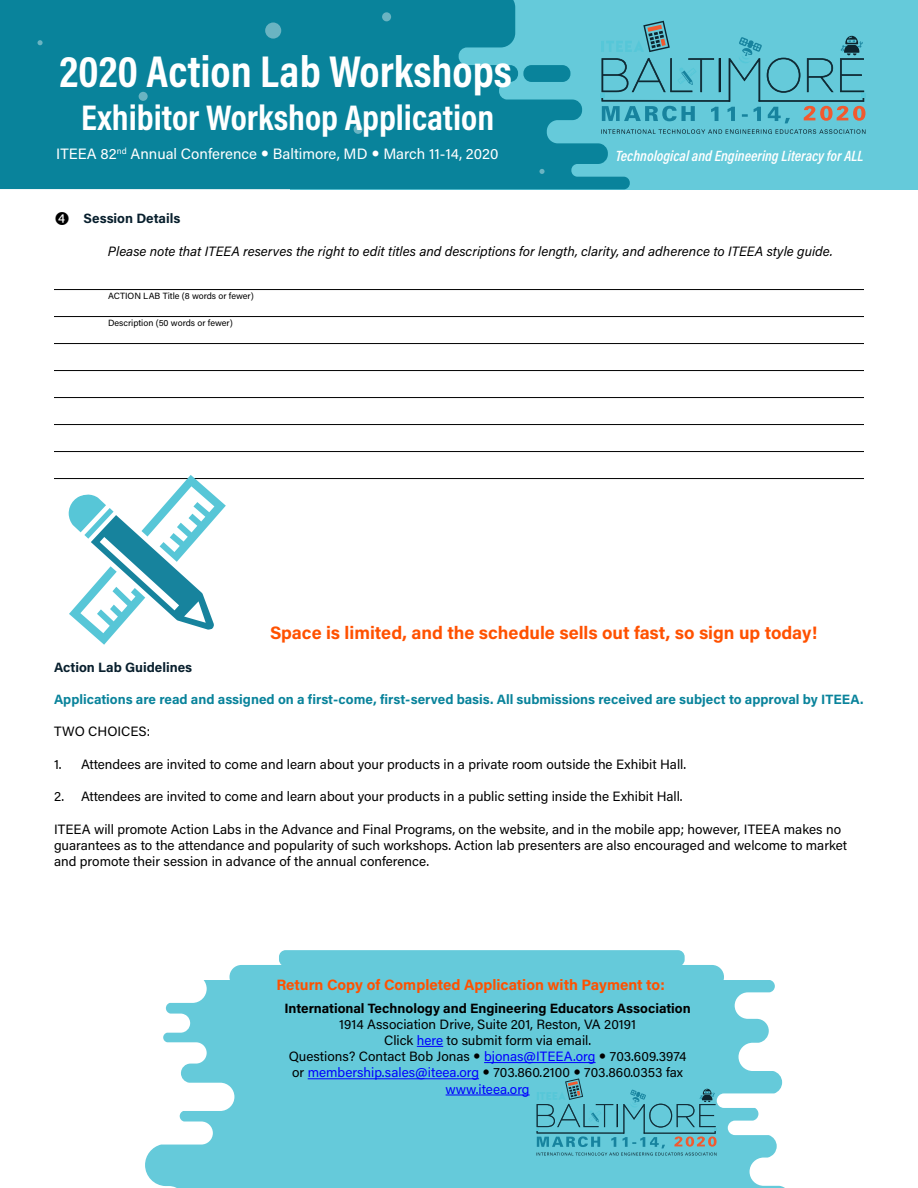
<style>
.page{position:relative;width:918px;height:1188px;background:#fff}
.page>*{position:absolute;margin:0;border:0;box-sizing:border-box;transform-origin:0 0}
.t1{font:700 45px "Acumin Pro Cond";color:#fff}
.t2{font:700 36px "Acumin Pro Cond";color:#fff}
.t3{font:700 18px "Acumin Pro";color:#ff5100}
.t4{font:15px "Acumin Pro";color:#fff}
.t5{font:700 15px "Acumin Pro";color:#ff5100}
.t6{font:italic 600 15px "Acumin Pro Cond";color:#fff}
.t7{font:13.5px/16.2px "Acumin Pro";color:#000}
.t8{font:700 13.5px "Acumin Pro";color:#09839b}
.t9{font:italic 13.5px "Acumin Pro";color:#000}
.t10{font:700 13.5px "Acumin Pro";color:#000}
.t11{font:700 13.5px "Acumin Pro";color:#081f2d}
.t12{font:9px "Acumin Pro";color:#000}
.s1{color:#00f}
</style>
<div class="page">
<div style="left:291px;top:0;width:627px;height:189px;background:#65cada"></div>
<svg style="left:0;top:0;width:630px;height:189px;background:#138aa1"></svg>
<svg style="left:601px;top:129px;width:264px;height:5px"></svg>
<svg style="left:600px;top:21px;width:265px;height:102px"></svg>
<svg style="left:265px;top:23px;width:16px;height:16px"></svg>
<div style="left:139px;top:92px;width:9px;height:9px;background:#6ab4c2;border-radius:50%"></div>
<div style="left:354px;top:125px;width:9px;height:9px;background:#6ab4c2;border-radius:50%"></div>
<div style="left:382px;top:12px;width:9px;height:9px;background:#6ab4c2;border-radius:50%"></div>
<svg style="left:539px;top:169px;width:6px;height:5px"></svg>
<svg style="left:38px;top:40px;width:5px;height:5px"></svg>
<hr style="left:54px;top:289px;width:810px;height:1px;background:#000">
<hr style="left:54px;top:316px;width:810px;height:1px;background:#000">
<hr style="left:54px;top:343px;width:810px;height:1px;background:#000">
<hr style="left:54px;top:370px;width:810px;height:1px;background:#000">
<hr style="left:54px;top:397px;width:810px;height:1px;background:#000">
<hr style="left:54px;top:424px;width:810px;height:1px;background:#000">
<hr style="left:54px;top:451px;width:810px;height:1px;background:#000">
<hr style="left:54px;top:478px;width:810px;height:1px;background:#000">
<svg style="left:68px;top:475px;width:158px;height:170px"></svg>
<svg style="left:145px;top:950px;width:640px;height:238px;fill:#65cada"></svg>
<svg style="left:417px;top:1046px;width:26px;height:1px"></svg>
<hr style="left:484px;top:1062px;width:112px;height:1px;background:#00f">
<hr style="left:308px;top:1078px;width:171px;height:1px;background:#00f">
<hr style="left:446px;top:1095px;width:84px;height:1px;background:#00f">
<svg style="left:262px;top:150px;width:6px;height:6px"></svg>
<svg style="left:373px;top:150px;width:5px;height:6px"></svg>
<svg style="left:474px;top:1054px;width:6px;height:5px"></svg>
<svg style="left:600px;top:1054px;width:5px;height:5px"></svg>
<svg style="left:484px;top:1070px;width:5px;height:5px"></svg>
<svg style="left:536px;top:1070px;width:181px;height:86px;background:#5cb8c7"></svg>
<h1 class="t1" style="left:59px;top:42px;width:454px">2020 Action Lab Workshops</h1>
<h2 class="t2" style="left:81px;top:94px;width:415px">Exhibitor Workshop Application</h2>
<p class="t4" style="left:56px;top:143px;width:444px">ITEEA 82<sup>nd</sup> Annual Conference Baltimore, MD March 11-14, 2020</p>
<p class="t6" style="left:616px;top:146px;width:249px">Technological and Engineering Literacy for ALL</p>
<p class="t11" style="left:84px;top:209px;width:98px">Session Details</p>
<p class="t9" style="left:108px;top:242px;width:726px">Please note that ITEEA reserves the right to edit titles and descriptions for length, clarity, and adherence to ITEEA style guide.</p>
<p class="t12" style="left:108px;top:290px;width:147px">ACTION LAB Title (8 words or fewer)</p>
<p class="t12" style="left:108px;top:317px;width:126px">Description (50 words or fewer)</p>
<h3 class="t3" style="left:270px;top:620px;width:549px">Space is limited, and the schedule sells out fast, so sign up today!</h3>
<p class="t11" style="left:54px;top:657px;width:140px">Action Lab Guidelines</p>
<p class="t8" style="left:54px;top:690px;width:811px">Applications are read and assigned on a first-come, first-served basis. All submissions received are subject to approval by ITEEA.</p>
<p class="t7" style="left:54px;top:723px;width:98px">TWO CHOICES:</p>
<p class="t7" style="left:54px;top:755px;width:634px">1. Attendees are invited to come and learn about your products in a private room outside the Exhibit Hall.</p>
<p class="t7" style="left:54px;top:788px;width:630px">2. Attendees are invited to come and learn about your products in a public setting inside the Exhibit Hall.</p>
<p class="t7" style="left:54px;top:820px;width:795px">ITEEA will promote Action Labs in the Advance and Final Programs, on the website, and in the mobile app; however, ITEEA makes no guarantees as to the attendance and popularity of such workshops. Action lab presenters are also encouraged and welcome to market and promote their session in advance of the annual conference.</p>
<p class="t5" style="left:276px;top:974px;width:390px">Return Copy of Completed Application with Payment to:</p>
<p class="t10" style="left:284px;top:998px;width:408px">International Technology and Engineering Educators Association</p>
<p class="t7" style="left:289px;top:1015px;width:399px;text-align:center">1914 Association Drive, Suite 201, Reston, VA 20191<br>Click <span class="s1">here</span> to submit form via email.<br>Questions? Contact Bob Jonas <span class="s1">bjonas@ITEEA.org</span> 703.609.3974 or <span class="s1">membership.sales@iteea.org</span> 703.860.2100 703.860.0353 fax <span class="s1">www.iteea.org</span></p>
</div>
